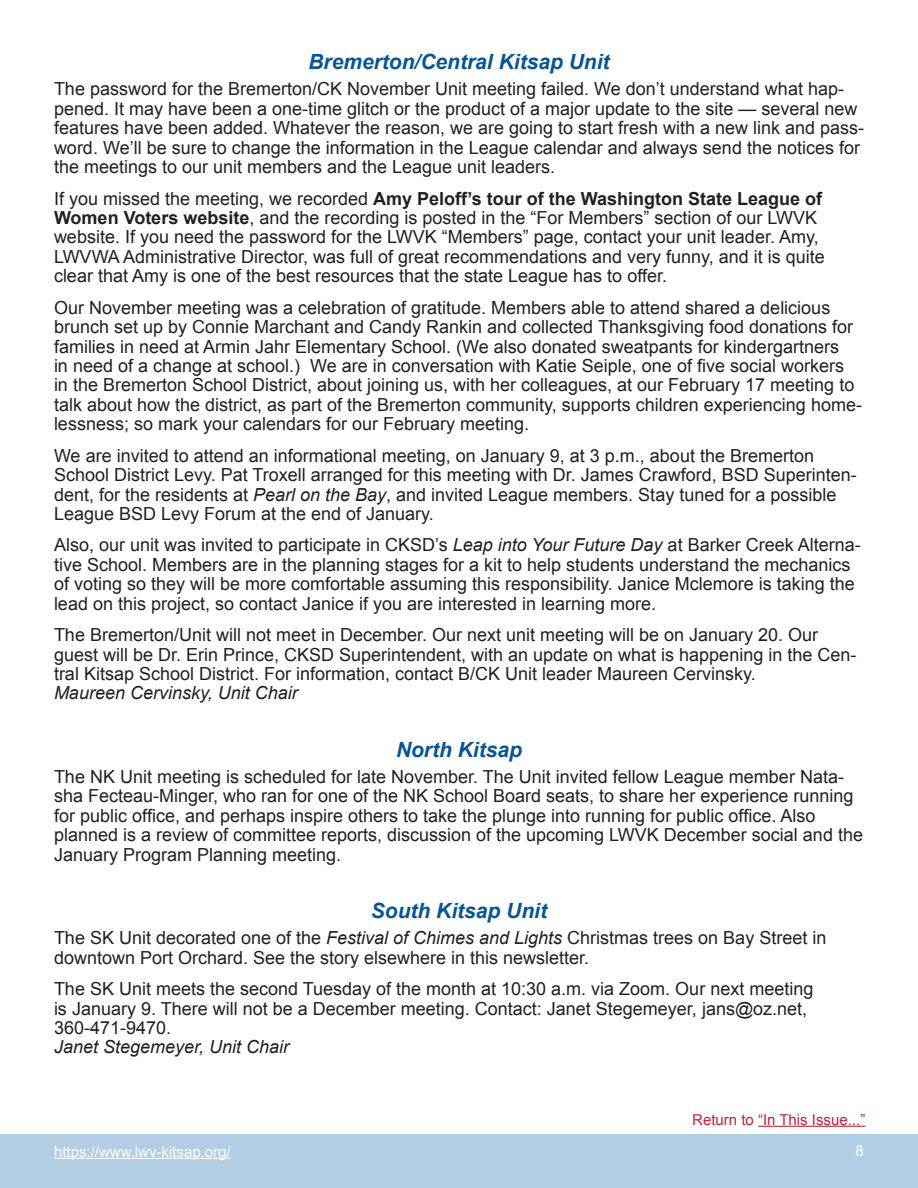
<style>
.page{position:relative;width:918px;height:1188px;background:#fff}
.page>*{position:absolute;margin:0;border:0;box-sizing:border-box;transform-origin:0 0}
.Sub-heading__Level_2{font:italic 700 21px "Arial";color:#095593}
.Main_Text{font:18px/19.5px "Arial";color:#231f20}
.t1{font:15px "Arial";color:#fff}
.Return_to_Front_Page{font:15px "Arial";color:#bf2339}
.s1{font-weight:700}
.s2{font-style:italic}
</style>
<div class="page">
<div style="left:0;top:1134px;width:918px;height:54px;background:#b2cee5"></div>
<hr style="left:54px;top:1158px;width:177px;height:1px;background:#fff">
<hr style="left:758px;top:1126px;width:107px;height:1px;background:#bf2339">
<p class="Sub-heading__Level_2" style="left:308px;top:48px;width:303px">Bremerton/Central Kitsap Unit</p>
<p class="Main_Text" style="left:54px;top:80px;width:811px">The password for the Bremerton/CK November Unit meeting failed. We don’t understand what hap&shy;pened. It may have been a one-time glitch or the product of a major update to the site — several new features have been added. Whatever the reason, we are going to start fresh with a new link and pass&shy;word. We’ll be sure to change the information in the League calendar and always send the notices for the meetings to our unit members and the League unit leaders.</p>
<p class="Main_Text" style="left:54px;top:189px;width:772px">If you missed the meeting, we recorded <span class="s1">Amy Peloff’s tour of the Washington State League of Women Voters website</span>, and the recording is posted in the “For Members” section of our LWVK website. If you need the password for the LWVK “Members” page, contact your unit leader. Amy, LWVWA Administrative Director, was full of great recommendations and very funny, and it is quite clear that Amy is one of the best resources that the state League has to offer.</p>
<p class="Main_Text" style="left:54px;top:298px;width:810px">Our November meeting was a celebration of gratitude. Members able to attend shared a delicious brunch set up by Connie Marchant and Candy Rankin and collected Thanksgiving food donations for families in need at Armin Jahr Elementary School. (We also donated sweatpants for kindergartners<br>in need of a change at school.) We are in conversation with Katie Seiple, one of five social workers in the Bremerton School District, about joining us, with her colleagues, at our February 17 meeting to talk about how the district, as part of the Bremerton community, supports children experiencing home&shy;lessness; so mark your calendars for our February meeting.</p>
<p class="Main_Text" style="left:54px;top:446px;width:804px">We are invited to attend an informational meeting, on January 9, at 3 p.m., about the Bremerton School District Levy. Pat Troxell arranged for this meeting with Dr. James Crawford, BSD Superinten&shy;dent, for the residents at <span class="s2">Pearl on the Bay</span>, and invited League members. Stay tuned for a possible League BSD Levy Forum at the end of January.</p>
<p class="Main_Text" style="left:54px;top:536px;width:808px">Also, our unit was invited to participate in CKSD’s <span class="s2">Leap into Your Future Day</span> at Barker Creek Alterna&shy;tive School. Members are in the planning stages for a kit to help students understand the mechanics of voting so they will be more comfortable assuming this responsibility. Janice Mclemore is taking the lead on this project, so contact Janice if you are interested in learning more.</p>
<p class="Main_Text" style="left:54px;top:625px;width:804px">The Bremerton/Unit will not meet in December. Our next unit meeting will be on January 20. Our guest will be Dr. Erin Prince, CKSD Superintendent, with an update on what is happening in the Cen&shy;tral Kitsap School District. For information, contact B/CK Unit leader Maureen Cervinsky.<br><span class="s2">Maureen Cervinsky, Unit Chair</span></p>
<p class="Sub-heading__Level_2" style="left:396px;top:736px;width:127px">North Kitsap</p>
<p class="Main_Text" style="left:54px;top:767px;width:811px">The NK Unit meeting is scheduled for late November. The Unit invited fellow League member Nata&shy;sha Fecteau-Minger, who ran for one of the NK School Board seats, to share her experience running for public office, and perhaps inspire others to take the plunge into running for public office. Also planned is a review of committee reports, discussion of the upcoming LWVK December social and the January Program Planning meeting.</p>
<p class="Sub-heading__Level_2" style="left:371px;top:897px;width:178px">South Kitsap Unit</p>
<p class="Main_Text" style="left:54px;top:929px;width:774px">The SK Unit decorated one of the <span class="s2">Festival of Chimes and Lights</span> Christmas trees on Bay Street in downtown Port Orchard. See the story elsewhere in this newsletter.</p>
<p class="Main_Text" style="left:54px;top:979px;width:761px">The SK Unit meets the second Tuesday of the month at 10:30 a.m. via Zoom. Our next meeting is January 9. There will not be a December meeting. Contact: Janet Stegemeyer, jans@oz.net, 360-471-9470.<br><span class="s2">Janet Stegemeyer, Unit Chair</span></p>
<p class="Return_to_Front_Page" style="left:692px;top:1110px;width:175px">Return to “In This Issue...”</p>
<p class="t1" style="left:54px;top:1142px;width:178px">https://www.lwv-kitsap.org/</p>
<p class="t1" style="left:856px;top:1141px;width:10px">8</p>
</div>
